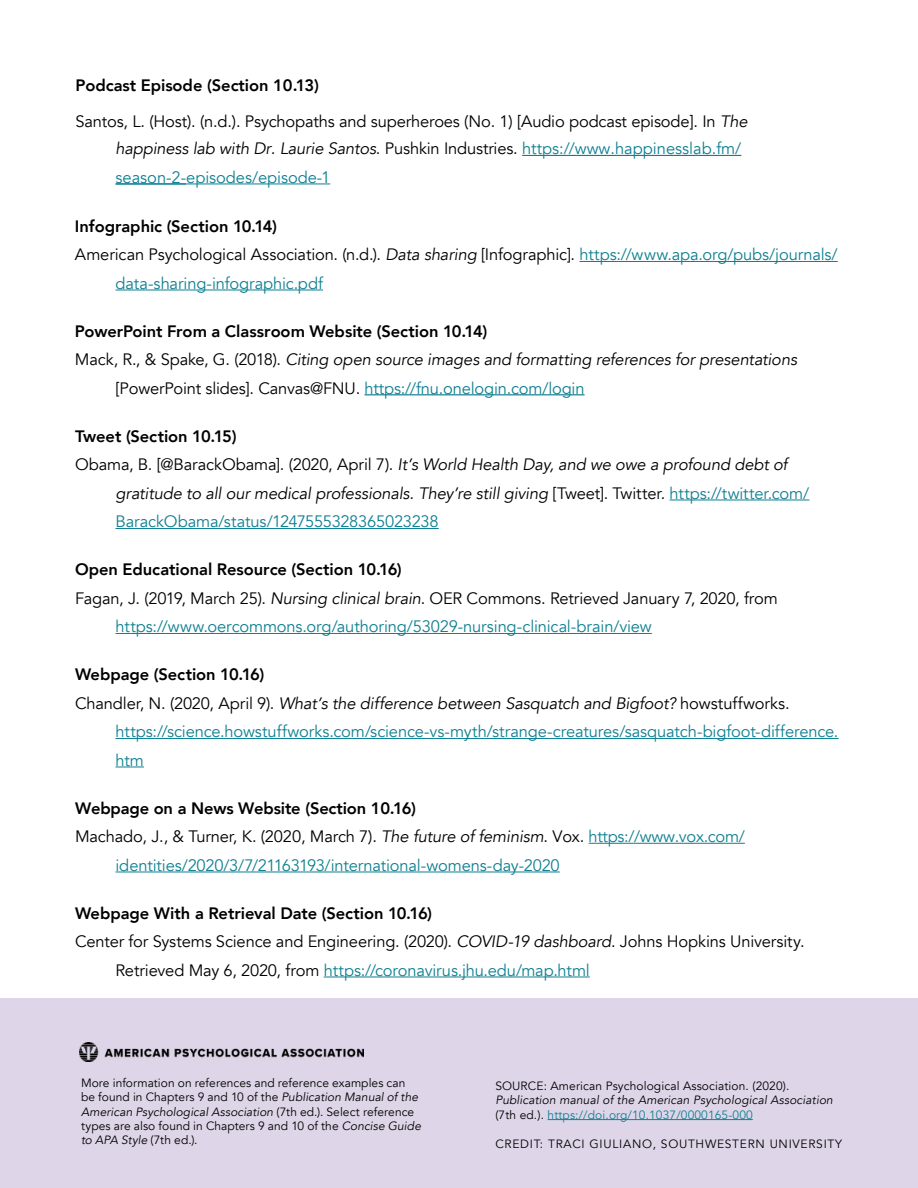
<style>
.page{position:relative;width:918px;height:1188px;background:#fff}
.page>*{position:absolute;margin:0;border:0;box-sizing:border-box;transform-origin:0 0}
.t1{font:16.5px/28.5px "Avenir";letter-spacing:-.01em;color:#0f8092}
.t2{font:italic 16.5px/28.5px "Avenir";letter-spacing:-.01em;color:#000}
.t3{font:16.5px/28.2px "Avenir";letter-spacing:-.01em;color:#000}
.t4{font:800 16.5px "Avenir";letter-spacing:-.005em;color:#000}
.t5{font:12px/14.4px "Avenir";letter-spacing:.01em;color:#000}
.t6{font:12px "Avenir";letter-spacing:.06em;color:#000}
.s1{font-style:italic}
.s2{color:#0f8092}
.s3{color:#000}
.s4{font-style:italic;color:#000}
.s5{font-style:normal}
.s6{font-style:normal;color:#0f8092}
</style>
<div class="page">
<div style="left:0;top:999px;width:918px;height:189px;background:#ded6e8"></div>
<hr style="left:522px;top:155px;width:219px;height:1px;background:#0f8092">
<hr style="left:186px;top:184px;width:144px;height:1px;background:#0f8092">
<hr style="left:115px;top:184px;width:71px;height:1px;background:#0f8092">
<hr style="left:579px;top:261px;width:259px;height:1px;background:#0f8092">
<hr style="left:116px;top:290px;width:207px;height:1px;background:#0f8092">
<hr style="left:365px;top:394px;width:220px;height:1px;background:#0f8092">
<hr style="left:670px;top:500px;width:139px;height:1px;background:#0f8092">
<hr style="left:116px;top:528px;width:323px;height:1px;background:#0f8092">
<hr style="left:116px;top:633px;width:536px;height:1px;background:#0f8092">
<hr style="left:116px;top:738px;width:723px;height:1px;background:#0f8092">
<svg style="left:116px;top:767px;width:28px;height:1px"></svg>
<hr style="left:589px;top:843px;width:156px;height:1px;background:#0f8092">
<hr style="left:116px;top:872px;width:444px;height:1px;background:#0f8092">
<hr style="left:324px;top:977px;width:266px;height:1px;background:#0f8092">
<hr style="left:548px;top:1119px;width:205px;height:1px;background:#0f8092">
<img style="left:80px;top:1043px;width:283px;height:18px">
<h2 class="t4" style="left:75px;top:73px;width:245px">Podcast Episode (Section 10.13)</h2>
<p class="t3" style="left:116px;top:107px;width:634px;text-indent:-40px">Santos, L. (Host). (n.d.). Psychopaths and superheroes (No. 1) [Audio podcast episode]. In <span class="s1">The happiness lab with Dr. Laurie Santos</span>. Pushkin Industries. <span class="s2">https://www.happinesslab.fm/ season-2-episodes/episode-1</span></p>
<h2 class="t4" style="left:75px;top:213px;width:204px">Infographic (Section 10.14)</h2>
<p class="t1" style="left:116px;top:241px;width:724px;text-indent:-41px"><span class="s3">American Psychological Association. (n.d.).</span> <span class="s4">Data sharing</span> <span class="s3">[Infographic].</span> https://www.apa.org/pubs/journals/ data-sharing-infographic.pdf</p>
<h2 class="t4" style="left:75px;top:318px;width:414px">PowerPoint From a Classroom Website (Section 10.14)</h2>
<p class="t2" style="left:116px;top:346px;width:683px;text-indent:-41px"><span class="s5">Mack, R., &amp; Spake, G. (2018).</span> Citing open source images and formatting references for presentations <span class="s5">[PowerPoint slides]. Canvas@FNU.</span> <span class="s6">https://fnu.onelogin.com/login</span></p>
<h2 class="t4" style="left:75px;top:423px;width:163px">Tweet (Section 10.15)</h2>
<p class="t2" style="left:116px;top:451px;width:695px;text-indent:-41px"><span class="s5">Obama, B. [@BarackObama]. (2020, April 7).</span> It’s World Health Day, and we owe a profound debt of gratitude to all our medical professionals. They’re still giving <span class="s5">[Tweet]. Twitter.</span> <span class="s6">https://twitter.com/<br>BarackObama/status/1247555328365023238</span></p>
<h2 class="t4" style="left:75px;top:557px;width:328px">Open Educational Resource (Section 10.16)</h2>
<p class="t1" style="left:116px;top:584px;width:664px;text-indent:-41px"><span class="s3">Fagan, J. (2019, March 25).</span> <span class="s4">Nursing clinical brain</span><span class="s3">. OER Commons. Retrieved January 7, 2020, from </span>https://www.oercommons.org/authoring/53029-nursing-clinical-brain/view</p>
<h2 class="t4" style="left:75px;top:662px;width:191px">Webpage (Section 10.16)</h2>
<p class="t1" style="left:116px;top:689px;width:725px;text-indent:-41px"><span class="s3">Chandler, N. (2020, April 9).</span> <span class="s4">What’s the difference between Sasquatch and Bigfoot?</span> <span class="s3">howstuffworks. </span>https://science.howstuffworks.com/science-vs-myth/strange-creatures/sasquatch-bigfoot-difference. htm</p>
<h2 class="t4" style="left:75px;top:795px;width:343px">Webpage on a News Website (Section 10.16)</h2>
<p class="t1" style="left:116px;top:823px;width:631px;text-indent:-41px"><span class="s3">Machado, J., &amp; Turner, K. (2020, March 7).</span> <span class="s4">The future of feminism</span><span class="s3">. Vox.</span> https://www.vox.com/ identities/2020/3/7/21163193/international-womens-day-2020</p>
<h2 class="t4" style="left:75px;top:900px;width:359px">Webpage With a Retrieval Date (Section 10.16)</h2>
<p class="t3" style="left:116px;top:928px;width:691px;text-indent:-40px">Center for Systems Science and Engineering. (2020). <span class="s1">COVID-19 dashboard</span>. Johns Hopkins University.<br>Retrieved May 6, 2020, from <span class="s2">https://coronavirus.jhu.edu/map.html</span></p>
<p class="t5" style="left:81px;top:1076px;width:342px">More information on references and reference examples can be found in Chapters 9 and 10 of the <span class="s1">Publication Manual of the American Psychological Association</span> (7th ed.). Select reference types are also found in Chapters 9 and 10 of the <span class="s1">Concise Guide to APA Style</span> (7th ed.).</p>
<p class="t5" style="left:495px;top:1079px;width:339px">SOURCE: American Psychological Association. (2020).<br><span class="s1">Publication manual of the American Psychological Association </span>(7th ed.). <span class="s2">https://doi.org/10.1037/0000165-000</span></p>
<p class="t6" style="left:495px;top:1136px;width:348px">CREDIT: TRACI GIULIANO, SOUTHWESTERN UNIVERSITY</p>
</div>
